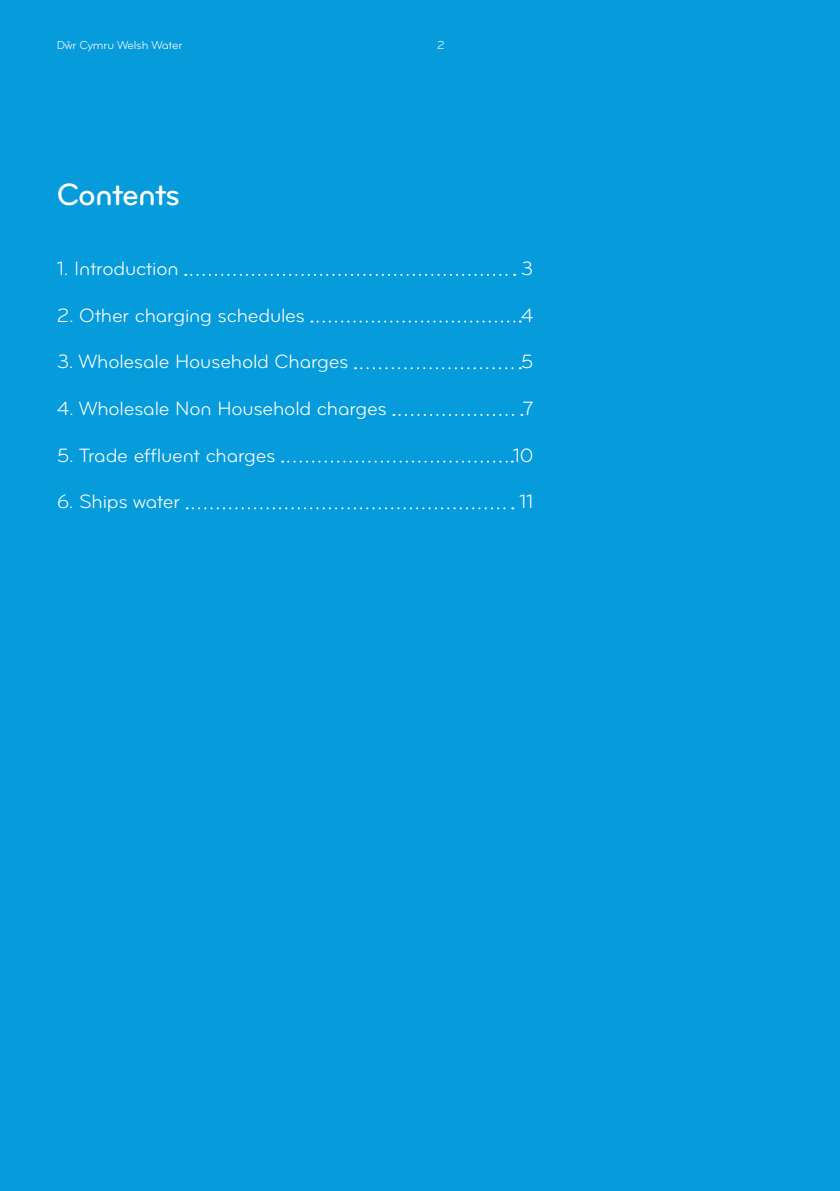
<style>
.page{position:relative;width:840px;height:1191px;background:#fff}
.page>*{position:absolute;margin:0;border:0;box-sizing:border-box;transform-origin:0 0}
.t1{font:32px "Bryant Pro Medium Alternate";letter-spacing:-.03em;color:#fff}
.t2{font:20px "Bryant Pro Regular Alternate";letter-spacing:-.01em;color:#fff}
.t3{font:12px "Bryant Pro Regular Alternate";letter-spacing:-.015em;color:#fff}
</style>
<div class="page">
<div style="left:0;top:0;width:839px;height:1191px;background:#069bda"></div>
<svg style="left:185px;top:274px;width:330px;height:2px"></svg>
<svg style="left:311px;top:320px;width:209px;height:2px"></svg>
<svg style="left:355px;top:367px;width:165px;height:2px"></svg>
<svg style="left:393px;top:414px;width:129px;height:2px"></svg>
<svg style="left:282px;top:460px;width:230px;height:2px"></svg>
<svg style="left:187px;top:507px;width:326px;height:2px"></svg>
<p class="t3" style="left:57px;top:38px;width:127px">Dŵr Cymru Welsh Water</p>
<p class="t3" style="left:437px;top:38px;width:9px">2</p>
<h1 class="t1" style="left:57px;top:178px;width:125px">Contents</h1>
<p class="t2" style="left:57px;top:258px;width:123px">1. Introduction</p>
<p class="t2" style="left:520px;top:258px;width:14px">3</p>
<p class="t2" style="left:57px;top:304px;width:249px">2. Other charging schedules</p>
<p class="t2" style="left:520px;top:304px;width:14px">4</p>
<p class="t2" style="left:57px;top:351px;width:293px">3. Wholesale Household Charges</p>
<p class="t2" style="left:520px;top:351px;width:14px">5</p>
<p class="t2" style="left:57px;top:398px;width:331px">4. Wholesale Non Household charges</p>
<p class="t2" style="left:522px;top:398px;width:13px">7</p>
<p class="t2" style="left:57px;top:444px;width:220px">5. Trade effluent charges</p>
<p class="t2" style="left:512px;top:444px;width:22px">10</p>
<p class="t2" style="left:57px;top:491px;width:125px">6. Ships water</p>
<p class="t2" style="left:519px;top:491px;width:16px">11</p>
</div>
